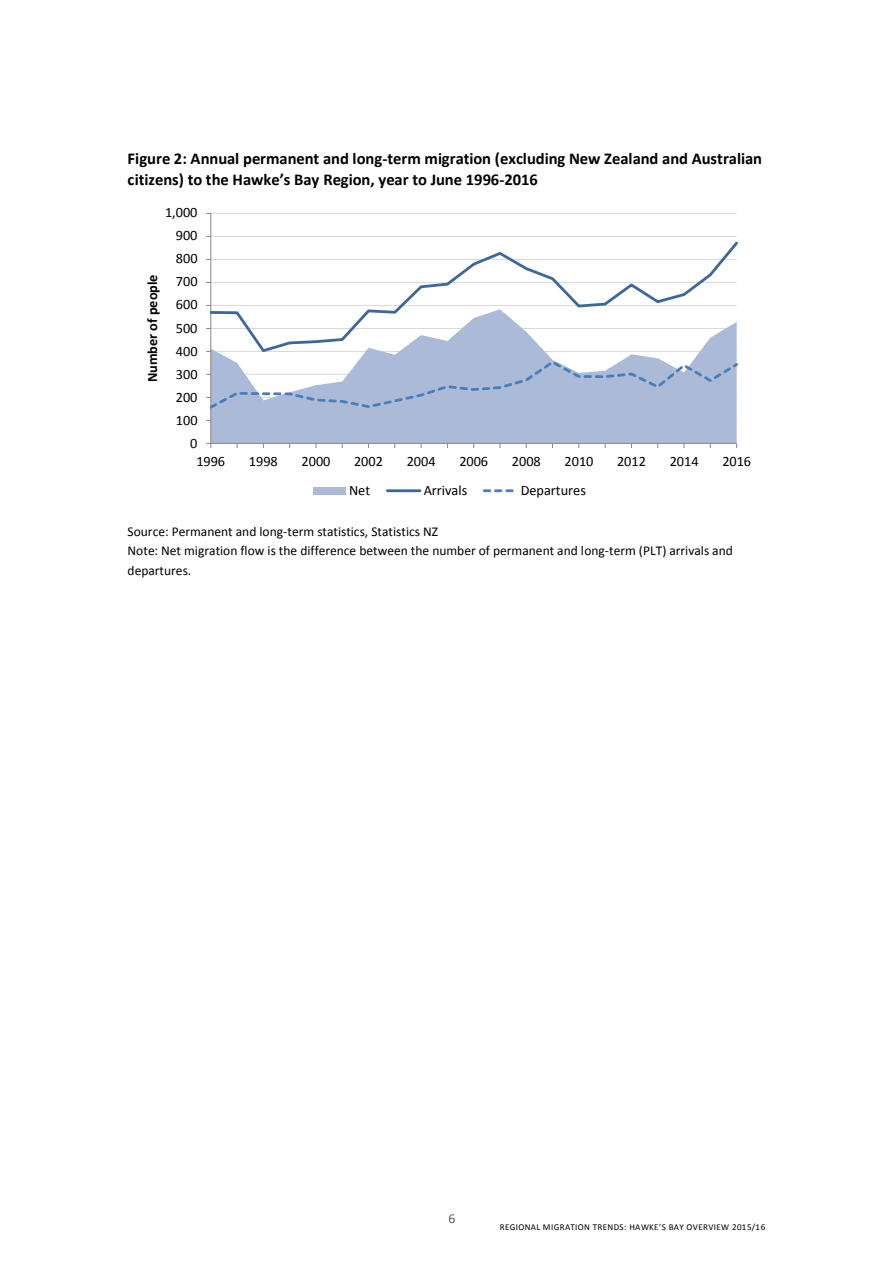
<style>
.page{position:relative;width:893px;height:1263px;background:#fff}
.page>*{position:absolute;margin:0;border:0;box-sizing:border-box;transform-origin:0 0}
.t1{font:700 16.5px/20.1px "Calibri";color:#000}
.t2{font:14.4px "Calibri";letter-spacing:-.005em;color:#000}
.t3{font:14.25px "Calibri";letter-spacing:-.005em;color:#000}
.t4{font:700 14.25px "Calibri";letter-spacing:-.005em;color:#000}
.t5{font:13.5px/19.5px "Calibri";color:#000}
.t6{font:13.5px "Calibri";color:#595959}
.t7{font:9px "Calibri";letter-spacing:.04em;color:#000}
</style>
<div class="page">
<hr style="left:211px;top:236px;width:526px;height:1px;background:#dbdbdb">
<hr style="left:211px;top:213px;width:526px;height:1px;background:#dbdbdb">
<svg style="left:211px;top:354px;width:526px;height:89px;background:#afbed9"></svg>
<hr style="left:210px;top:213px;width:1px;height:230px;background:#868686">
<hr style="left:211px;top:443px;width:526px;height:1px;background:#868686">
<svg style="left:211px;top:239px;width:527px;height:115px"></svg>
<svg style="left:206px;top:359px;width:532px;height:52px;background:#b3c2db"></svg>
<div style="left:313px;top:487px;width:33px;height:8px;background:#aabad7"></div>
<hr style="left:387px;top:489px;width:33px;height:3px;background:#3c679a">
<svg style="left:484px;top:489px;width:30px;height:3px"></svg>
<p class="t1" style="left:128px;top:150px;width:636px">Figure 2: Annual permanent and long-term migration (excluding New Zealand and Australian citizens) to the Hawke’s Bay Region, year to June 1996-2016</p>
<p class="t3" style="left:165px;top:207px;width:34px">1,000</p>
<p class="t2" style="left:176px;top:230px;width:23px">900</p>
<p class="t4" style="left:147px;top:382px;width:109px;rotate:-90deg">Number of people</p>
<p class="t3" style="left:176px;top:253px;width:23px">800</p>
<p class="t3" style="left:176px;top:276px;width:23px">700</p>
<p class="t3" style="left:176px;top:299px;width:23px">600</p>
<p class="t2" style="left:176px;top:322px;width:23px">500</p>
<p class="t3" style="left:176px;top:345px;width:23px">400</p>
<p class="t3" style="left:176px;top:368px;width:23px">300</p>
<p class="t2" style="left:176px;top:391px;width:23px">200</p>
<p class="t3" style="left:176px;top:414px;width:23px">100</p>
<p class="t3" style="left:190px;top:437px;width:9px">0</p>
<p class="t3" style="left:196px;top:455px;width:30px">1996</p>
<p class="t3" style="left:249px;top:455px;width:30px">1998</p>
<p class="t3" style="left:302px;top:455px;width:30px">2000</p>
<p class="t3" style="left:354px;top:455px;width:30px">2002</p>
<p class="t3" style="left:407px;top:455px;width:30px">2004</p>
<p class="t3" style="left:459px;top:455px;width:30px">2006</p>
<p class="t3" style="left:512px;top:455px;width:30px">2008</p>
<p class="t3" style="left:565px;top:455px;width:30px">2010</p>
<p class="t3" style="left:617px;top:455px;width:30px">2012</p>
<p class="t3" style="left:670px;top:455px;width:30px">2014</p>
<p class="t3" style="left:722px;top:455px;width:30px">2016</p>
<p class="t3" style="left:349px;top:484px;width:23px">Net</p>
<p class="t3" style="left:424px;top:484px;width:45px">Arrivals</p>
<p class="t3" style="left:521px;top:484px;width:67px">Departures</p>
<p class="t5" style="left:128px;top:523px;width:312px">Source: Permanent and long-term statistics, Statistics NZ</p>
<p class="t5" style="left:128px;top:542px;width:607px">Note: Net migration flow is the difference between the number of permanent and long-term (PLT) arrivals and departures.</p>
<p class="t6" style="left:449px;top:1213px;width:8px">6</p>
<p class="t7" style="left:500px;top:1223px;width:267px">REGIONAL MIGRATION TRENDS: HAWKE’S BAY OVERVIEW 2015/16</p>
</div>
